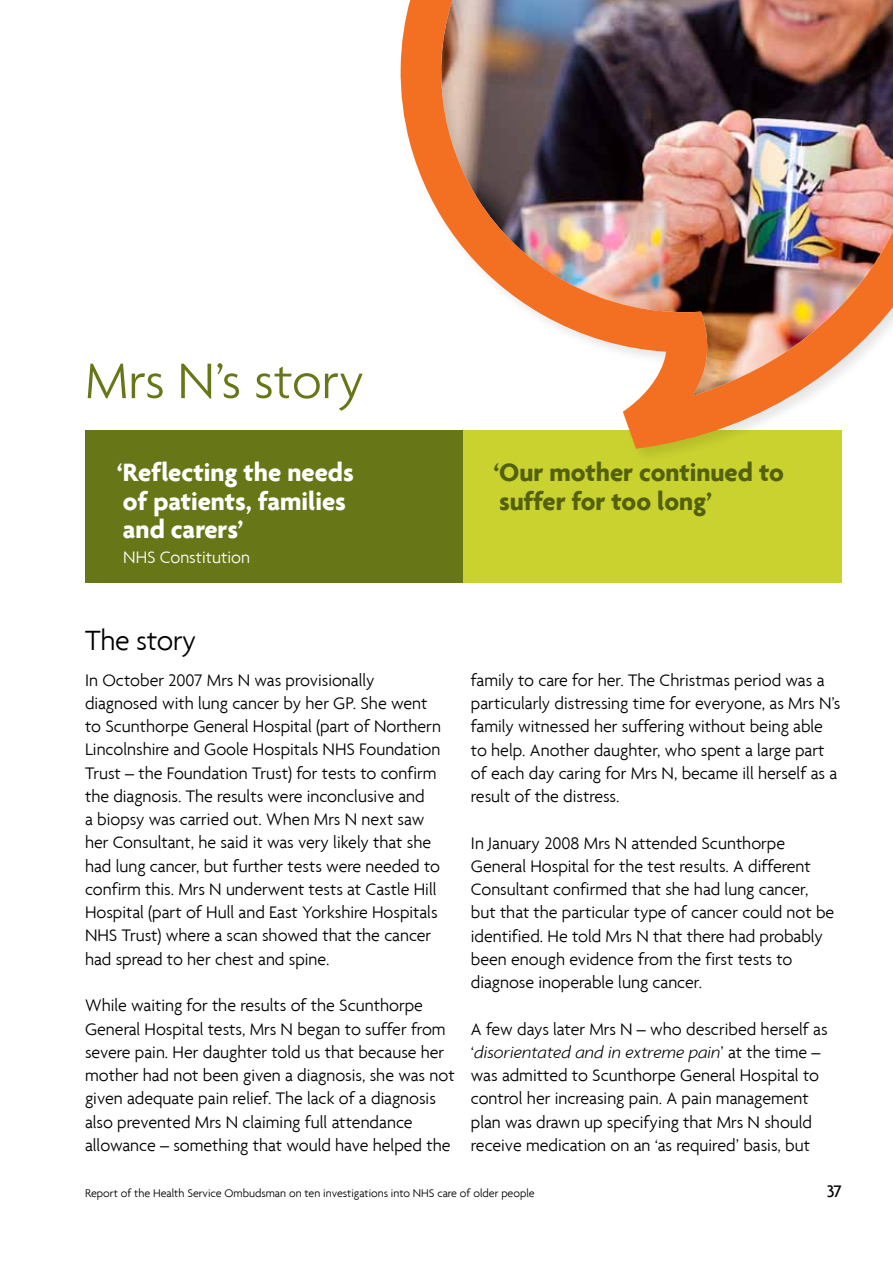
<style>
.page{position:relative;width:893px;height:1263px;background:#fff}
.page>*{position:absolute;margin:0;border:0;box-sizing:border-box;transform-origin:0 0}
.t1{font:300 54px "Agenda";color:#677718}
.t2{font:300 30px "Agenda";letter-spacing:-.01em;color:#000}
.t3{font:700 27px/28.5px "Agenda";color:#fff}
.t4{font:700 27px/28.5px "Agenda";color:#53610d}
.t5{font:300 18px/23.2px "Agenda";color:#000}
.t6{font:300 18px "Agenda";color:#fff}
.t7{font:500 18px "Agenda";color:#000}
.t8{font:300 12px "Agenda";color:#000}
.s1{font-style:italic}
</style>
<div class="page">
<div style="left:85px;top:430px;width:378px;height:153px;background:#677718"></div>
<div style="left:463px;top:430px;width:379px;height:153px;background:#c9d22f"></div>
<div style="left:397px;top:0;width:496px;height:463px;background:#000;opacity:.1"></div>
<img style="left:400px;top:0;width:493px;height:449px">
<h1 class="t1" style="left:85px;top:349px;width:281px">Mrs N’s story</h1>
<h3 class="t3" style="left:117px;top:458px;width:238px">‘Reflecting the needs of patients, families and carers’</h3>
<p class="t6" style="left:123px;top:547px;width:128px">NHS Constitution</p>
<h3 class="t4" style="left:494px;top:458px;width:292px">‘Our mother continued to suffer for too long’</h3>
<h2 class="t2" style="left:85px;top:623px;width:113px">The story</h2>
<p class="t5" style="left:85px;top:668px;width:357px">In October 2007 Mrs N was provisionally diagnosed with lung cancer by her GP. She went to Scunthorpe General Hospital (part of Northern Lincolnshire and Goole Hospitals NHS Foundation Trust – the Foundation Trust) for tests to confirm the diagnosis. The results were inconclusive and<br>a biopsy was carried out. When Mrs N next saw her Consultant, he said it was very likely that she had lung cancer, but further tests were needed to confirm this. Mrs N underwent tests at Castle Hill Hospital (part of Hull and East Yorkshire Hospitals NHS Trust) where a scan showed that the cancer had spread to her chest and spine.</p>
<p class="t5" style="left:85px;top:993px;width:371px">While waiting for the results of the Scunthorpe General Hospital tests, Mrs N began to suffer from severe pain. Her daughter told us that because her mother had not been given a diagnosis, she was not given adequate pain relief. The lack of a diagnosis also prevented Mrs N claiming full attendance allowance – something that would have helped the</p>
<p class="t5" style="left:471px;top:668px;width:371px">family to care for her. The Christmas period was a particularly distressing time for everyone, as Mrs N’s family witnessed her suffering without being able to help. Another daughter, who spent a large part of each day caring for Mrs N, became ill herself as a result of the distress.</p>
<p class="t5" style="left:471px;top:831px;width:365px">In January 2008 Mrs N attended Scunthorpe General Hospital for the test results. A different Consultant confirmed that she had lung cancer, but that the particular type of cancer could not be identified. He told Mrs N that there had probably been enough evidence from the first tests to diagnose inoperable lung cancer.</p>
<p class="t5" style="left:471px;top:1017px;width:358px">A few days later Mrs N – who described herself as ‘<span class="s1">disorientated and in extreme pain</span>’ at the time – was admitted to Scunthorpe General Hospital to control her increasing pain. A pain management plan was drawn up specifying that Mrs N should receive medication on an ‘as required’ basis, but</p>
<p class="t8" style="left:85px;top:1186px;width:451px">Report of the Health Service Ombudsman on ten investigations into NHS care of older people</p>
<p class="t7" style="left:827px;top:1180px;width:17px">37</p>
</div>
